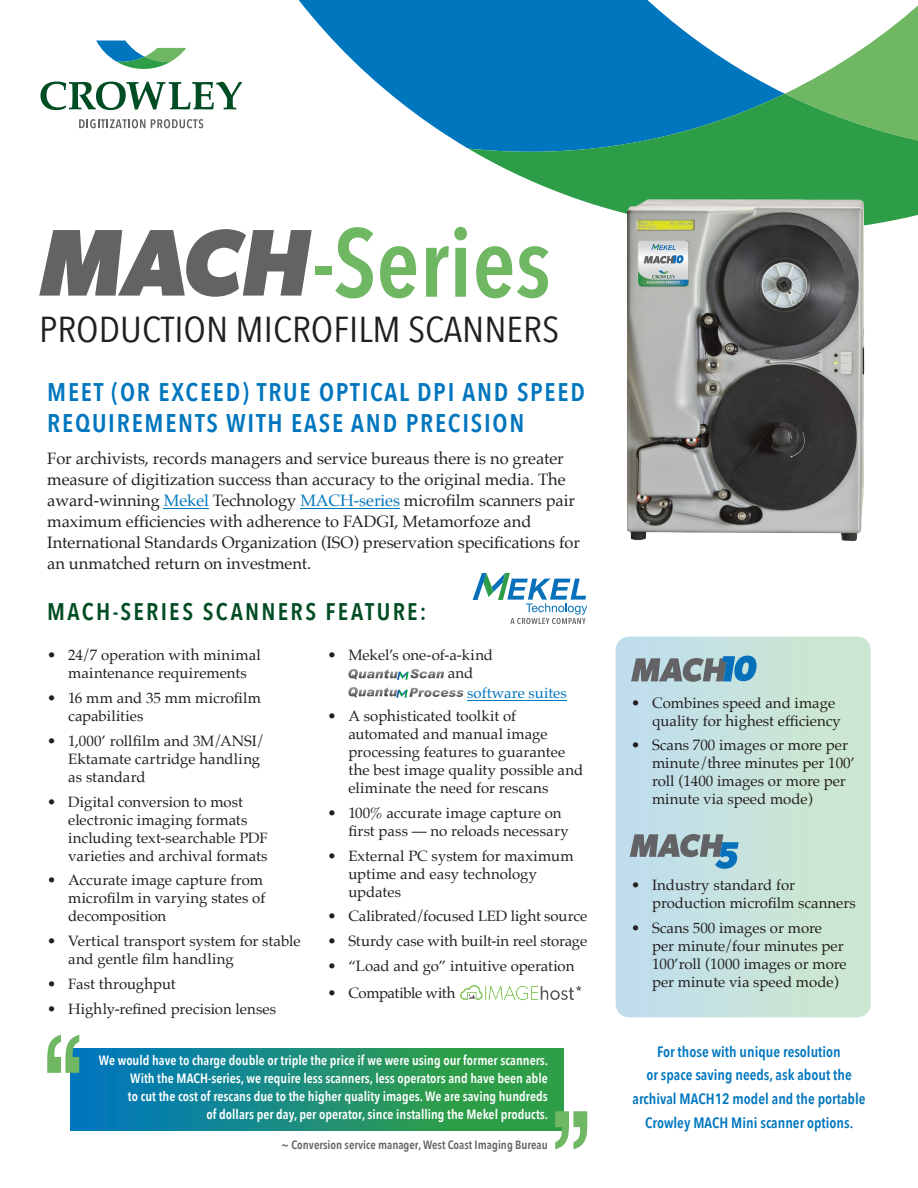
<style>
.page{position:relative;width:918px;height:1188px;background:#fff}
.page>*{position:absolute;margin:0;border:0;box-sizing:border-box;transform-origin:0 0}
.t1{font:600 95.85px "Avenir Next Condensed";color:#70b764}
.t2{font:36px "Avenir Next Condensed";color:#231f20;scale:1.1 1}
.t3{font:600 25.5px/30.6px "Avenir Next Condensed";letter-spacing:.07em;color:#0076be}
.t4{font:600 24px "Avenir Next Condensed";letter-spacing:.095em;color:#004c23}
.t5{font:16.5px/21px "Palatino";letter-spacing:-.005em;color:#231f20}
.t6{font:15px/18px "Palatino";color:#231f20}
.t7{font:600 15px/23.7px "Avenir Next Condensed";color:#0076be;text-align:center}
.t8{font:15px "Palatino";letter-spacing:-.025em;color:#231f20}
.t9{font:15px "Palatino";color:#0077be}
.t10{font:600 13.5px/18px "Avenir Next Condensed";color:#fff;text-align:right}
.t11{font:600 12px "Avenir Next Condensed";color:#636366}
.s1{color:#0077be}
</style>
<div class="page">
<svg style="left:348px;top:669px;width:96px;height:11px"></svg>
<svg style="left:348px;top:687px;width:116px;height:11px"></svg>
<hr style="left:467px;top:700px;width:100px;height:1px;background:#0077be">
<img style="left:460px;top:985px;width:114px;height:15px">
<svg style="left:298px;top:0;width:487px;height:149px;fill:#0076be"></svg>
<svg style="left:785px;top:5px;width:133px;height:89px"></svg>
<svg style="left:468px;top:94px;width:450px;height:131px;background:#44a289"></svg>
<svg style="left:79px;top:119px;width:124px;height:9px"></svg>
<svg style="left:40px;top:82px;width:202px;height:28px"></svg>
<svg style="left:96px;top:41px;width:90px;height:28px"></svg>
<svg style="left:39px;top:229px;width:273px;height:68px"></svg>
<div style="left:616px;top:637px;width:255px;height:380px;background:linear-gradient(to right,#c0ddef,#cde9cc);border-radius:14px"></div>
<svg style="left:70px;top:1049px;width:494px;height:81px;background:#1b8e78"></svg>
<svg style="left:47px;top:1035px;width:32px;height:38px"></svg>
<svg style="left:555px;top:1111px;width:32px;height:38px"></svg>
<hr style="left:300px;top:509px;width:100px;height:1px;background:#0077be">
<hr style="left:164px;top:509px;width:45px;height:1px;background:#0077be">
<img style="left:627px;top:164px;width:244px;height:377px">
<svg style="left:473px;top:573px;width:114px;height:51px"></svg>
<svg style="left:631px;top:656px;width:126px;height:26px;background:#7492a2"></svg>
<svg style="left:630px;top:834px;width:109px;height:35px;background:#8ca6b1"></svg>
<h1 class="t1" style="left:312px;top:180px;width:241px">-Series</h1>
<h2 class="t2" style="left:39px;top:298px;width:474px">PRODUCTION MICROFILM SCANNERS</h2>
<h3 class="t3" style="left:47px;top:376px;width:539px">MEET (OR EXCEED) TRUE OPTICAL DPI AND SPEED<br>REQUIREMENTS WITH EASE AND PRECISION</h3>
<p class="t5" style="left:47px;top:448px;width:534px">For archivists, records managers and service bureaus there is no greater measure of digitization success than accuracy to the original media. The award-winning <span class="s1">Mekel</span> Technology <span class="s1">MACH-series</span> microfilm scanners pair maximum efficiencies with adherence to FADGI, Metamorfoze and International Standards Organization (ISO) preservation specifications for an unmatched return on investment.</p>
<h3 class="t4" style="left:47px;top:591px;width:381px">MACH-SERIES SCANNERS FEATURE:</h3>
<p class="t6" style="left:47px;top:646px;width:215px;text-align:center">• 24/7 operation with minimal maintenance requirements</p>
<p class="t6" style="left:68px;top:689px;width:194px;text-indent:-21px">• 16 mm and 35 mm microfilm capabilities</p>
<p class="t6" style="left:68px;top:732px;width:198px;text-indent:-21px">• 1,000’ rollfilm and 3M/ANSI/<br>Ektamate cartridge handling as standard</p>
<p class="t6" style="left:68px;top:792px;width:201px;text-indent:-21px">• Digital conversion to most electronic imaging formats including text-searchable PDF varieties and archival formats</p>
<p class="t6" style="left:68px;top:871px;width:199px;text-indent:-21px">• Accurate image capture from microfilm in varying states of decomposition</p>
<p class="t6" style="left:68px;top:932px;width:234px;text-indent:-21px">• Vertical transport system for stable and gentle film handling</p>
<p class="t6" style="left:47px;top:975px;width:130px">• Fast throughput</p>
<p class="t6" style="left:47px;top:999px;width:231px">• Highly-refined precision lenses</p>
<p class="t6" style="left:448px;top:646px;width:47px;text-indent:-120px">• Mekel’s one-of-a-kind and</p>
<p class="t9" style="left:467px;top:680px;width:101px">software suites</p>
<p class="t6" style="left:348px;top:707px;width:236px;text-indent:-21px">• A sophisticated toolkit of automated and manual image processing features to guarantee the best image quality possible and eliminate the need for rescans</p>
<p class="t6" style="left:348px;top:804px;width:222px;text-indent:-21px">• 100% accurate image capture on first pass — no reloads necessary</p>
<p class="t6" style="left:348px;top:846px;width:227px;text-indent:-21px">• External PC system for maximum uptime and easy technology updates</p>
<p class="t6" style="left:327px;top:907px;width:261px">• Calibrated/focused LED light source</p>
<p class="t6" style="left:327px;top:932px;width:261px">• Sturdy case with built-in reel storage</p>
<p class="t6" style="left:327px;top:957px;width:249px">• “Load and go” intuitive operation</p>
<p class="t8" style="left:327px;top:981px;width:130px">• Compatible with</p>
<p class="t6" style="left:576px;top:983px;width:7px">*</p>
<p class="t10" style="left:99px;top:1051px;width:451px">We would have to charge double or triple the price if we were using our former scanners.<br>With the MACH-series, we require less scanners, less operators and have been able<br>to cut the cost of rescans due to the higher quality images. We are saving hundreds<br>of dollars per day, per operator, since installing the Mekel products.</p>
<p class="t11" style="left:281px;top:1135px;width:268px">~ Conversion service manager, West Coast Imaging Bureau</p>
<p class="t6" style="left:652px;top:693px;width:190px;text-indent:-21px">• Combines speed and image quality for highest efficiency</p>
<p class="t6" style="left:652px;top:736px;width:204px;text-indent:-21px">• Scans 700 images or more per minute/three minutes per 100’ roll (1400 images or more per minute via speed mode)</p>
<p class="t6" style="left:652px;top:876px;width:205px;text-indent:-21px">• Industry standard for production microfilm scanners</p>
<p class="t6" style="left:652px;top:918px;width:196px;text-indent:-21px">• Scans 500 images or more per minute/four minutes per<br>100’roll (1000 images or more per minute via speed mode)</p>
<p class="t7" style="left:633px;top:1039px;width:235px">For those with unique resolution<br>or space saving needs, ask about the archival MACH12 model and the portable Crowley MACH Mini scanner options.</p>
</div>
